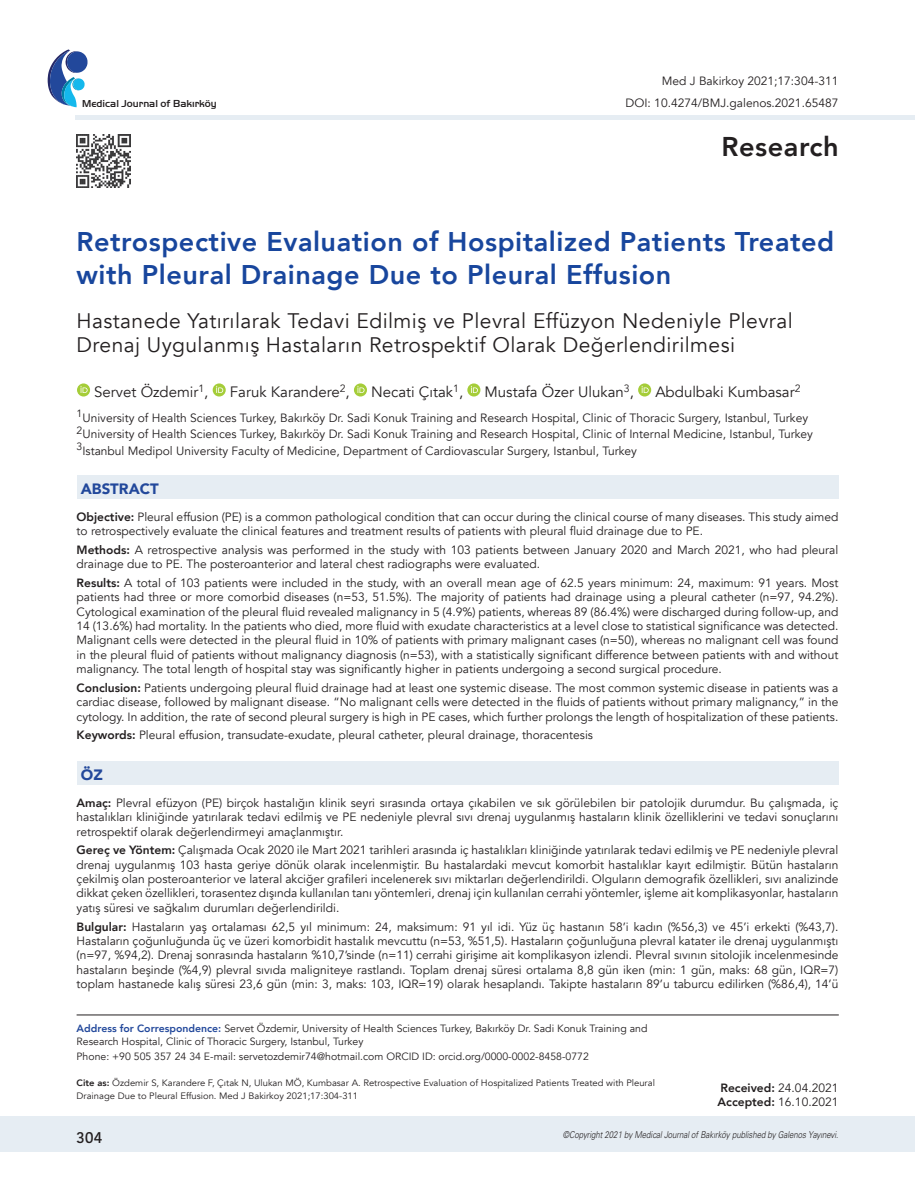
<style>
.page{position:relative;width:915px;height:1191px;background:#fff}
.page>*{position:absolute;margin:0;border:0;box-sizing:border-box;transform-origin:0 0}
.t1{font:800 27.15px "Avenir";letter-spacing:.02em;color:#231f20}
.t2{font:800 27px/32.4px "Avenir";letter-spacing:.02em;color:#18469d}
.t3{font:21px/24px "Avenir";letter-spacing:.02em;color:#231f20}
.t4{font:500 16.5px "Kohinoor Devanagari";color:#231f20}
.t5{font:15px "Avenir";color:#231f20}
.t6{font:900 15px "Avenir";color:#22489b}
.t7{font:12px/14.4px "Avenir";color:#231f20;text-align:justify}
.t8{font:10.5px/12.8px "Avenir";color:#231f20}
.t9{font:500 10.5px "Handel Got D";color:#231f20}
.t10{font:9.45px "Univers Light Ita Tr";letter-spacing:-.005em;color:#231f20;scale:.83 1}
.t11{font:9.3px/13.5px "Avenir";color:#231f20}
.s1{font-weight:800}
.s2{font-weight:800;color:#22489b}
</style>
<div class="page">
<div style="left:0;top:1116px;width:914px;height:35px;background:#e6edf3"></div>
<hr style="left:75px;top:115px;width:839px;height:4px;background:#e6edf3">
<svg style="left:48px;top:49px;width:40px;height:58px"></svg>
<hr style="left:77px;top:1014px;width:761px;height:1px;background:#231f20">
<img style="left:77px;top:134px;width:53px;height:54px">
<svg style="left:77px;top:383px;width:13px;height:13px"></svg>
<svg style="left:80px;top:386px;width:8px;height:7px"></svg>
<svg style="left:212px;top:383px;width:14px;height:13px"></svg>
<svg style="left:216px;top:386px;width:7px;height:7px"></svg>
<svg style="left:354px;top:383px;width:13px;height:13px"></svg>
<svg style="left:357px;top:386px;width:7px;height:7px"></svg>
<svg style="left:467px;top:383px;width:13px;height:13px"></svg>
<svg style="left:470px;top:386px;width:8px;height:7px"></svg>
<svg style="left:638px;top:383px;width:13px;height:13px"></svg>
<svg style="left:641px;top:386px;width:7px;height:7px"></svg>
<div style="left:77px;top:475px;width:761px;height:23px;background:#e6edf3"></div>
<div style="left:77px;top:761px;width:761px;height:23px;background:#e6edf3"></div>
<p class="t9" style="left:82px;top:98px;width:136px">Medical Journal of Bakırköy</p>
<p class="t7" style="left:625px;top:70px;width:214px;line-height:21.9px;text-align:right">Med J Bakirkoy 2021;17:304-311<br>DOI: 10.4274/BMJ.galenos.2021.65487</p>
<h1 class="t1" style="left:721px;top:126px;width:119px">Research</h1>
<h2 class="t2" style="left:77px;top:226px;width:758px">Retrospective Evaluation of Hospitalized Patients Treated with Pleural Drainage Due to Pleural Effusion</h2>
<h3 class="t3" style="left:77px;top:309px;width:717px">Hastanede Yatırılarak Tedavi Edilmiş ve Plevral Effüzyon Nedeniyle Plevral<br>Drenaj Uygulanmış Hastaların Retrospektif Olarak Değerlendirilmesi</h3>
<p class="t5" style="left:94px;top:382px;width:116px">Servet Özdemir<sup>1</sup>,</p>
<p class="t5" style="left:230px;top:382px;width:121px">Faruk Karandere<sup>2</sup>,</p>
<p class="t5" style="left:371px;top:382px;width:93px">Necati Çıtak<sup>1</sup>,</p>
<p class="t5" style="left:484px;top:382px;width:151px">Mustafa Özer Ulukan<sup>3</sup>,</p>
<p class="t5" style="left:655px;top:382px;width:147px">Abdulbaki Kumbasar<sup>2</sup></p>
<p class="t7" style="left:77px;top:409px;width:737px;line-height:16.5px;text-align:left"><sup>1</sup>University of Health Sciences Turkey, Bakırköy Dr. Sadi Konuk Training and Research Hospital, Clinic of Thoracic Surgery, Istanbul, Turkey<br><sup>2</sup>University of Health Sciences Turkey, Bakırköy Dr. Sadi Konuk Training and Research Hospital, Clinic of Internal Medicine, Istanbul, Turkey<br><sup>3</sup>Istanbul Medipol University Faculty of Medicine, Department of Cardiovascular Surgery, Istanbul, Turkey</p>
<p class="t6" style="left:81px;top:476px;width:79px">ABSTRACT</p>
<p class="t7" style="left:77px;top:509px;width:763px"><span class="s1">Objective:</span> Pleural effusion (PE) is a common pathological condition that can occur during the clinical course of many diseases. This study aimed to retrospectively evaluate the clinical features and treatment results of patients with pleural fluid drainage due to PE.</p>
<p class="t7" style="left:77px;top:542px;width:763px"><span class="s1">Methods:</span> A retrospective analysis was performed in the study with 103 patients between January 2020 and March 2021, who had pleural drainage due to PE. The posteroanterior and lateral chest radiographs were evaluated.</p>
<p class="t7" style="left:77px;top:576px;width:763px"><span class="s1">Results:</span> A total of 103 patients were included in the study, with an overall mean age of 62.5 years minimum: 24, maximum: 91 years. Most patients had three or more comorbid diseases (n=53, 51.5%). The majority of patients had drainage using a pleural catheter (n=97, 94.2%).<br>Cytological examination of the pleural fluid revealed malignancy in 5 (4.9%) patients, whereas 89 (86.4%) were discharged during follow-up, and 14 (13.6%) had mortality. In the patients who died, more fluid with exudate characteristics at a level close to statistical significance was detected.<br>Malignant cells were detected in the pleural fluid in 10% of patients with primary malignant cases (n=50), whereas no malignant cell was found in the pleural fluid of patients without malignancy diagnosis (n=53), with a statistically significant difference between patients with and without malignancy. The total length of hospital stay was significantly higher in patients undergoing a second surgical procedure.</p>
<p class="t7" style="left:77px;top:681px;width:763px"><span class="s1">Conclusion:</span> Patients undergoing pleural fluid drainage had at least one systemic disease. The most common systemic disease in patients was a cardiac disease, followed by malignant disease. “No malignant cells were detected in the fluids of patients without primary malignancy,” in the cytology. In addition, the rate of second pleural surgery is high in PE cases, which further prolongs the length of hospitalization of these patients.</p>
<p class="t7" style="left:77px;top:728px;width:517px"><span class="s1">Keywords:</span> Pleural effusion, transudate-exudate, pleural catheter, pleural drainage, thoracentesis</p>
<p class="t6" style="left:81px;top:762px;width:23px">ÖZ</p>
<p class="t7" style="left:77px;top:795px;width:763px"><span class="s1">Amaç:</span> Plevral efüzyon (PE) birçok hastalığın klinik seyri sırasında ortaya çıkabilen ve sık görülebilen bir patolojik durumdur. Bu çalışmada, iç hastalıkları kliniğinde yatırılarak tedavi edilmiş ve PE nedeniyle plevral sıvı drenaj uygulanmış hastaların klinik özelliklerini ve tedavi sonuçlarını retrospektif olarak değerlendirmeyi amaçlanmıştır.</p>
<p class="t7" style="left:77px;top:843px;width:763px"><span class="s1">Gereç ve Yöntem:</span> Çalışmada Ocak 2020 ile Mart 2021 tarihleri arasında iç hastalıkları kliniğinde yatırılarak tedavi edilmiş ve PE nedeniyle plevral drenaj uygulanmış 103 hasta geriye dönük olarak incelenmiştir. Bu hastalardaki mevcut komorbit hastalıklar kayıt edilmiştir. Bütün hastaların çekilmiş olan posteroanterior ve lateral akciğer grafileri incelenerek sıvı miktarları değerlendirildi. Olguların demografik özellikleri, sıvı analizinde dikkat çeken özellikleri, torasentez dışında kullanılan tanı yöntemleri, drenaj için kullanılan cerrahi yöntemler, işleme ait komplikasyonlar, hastaların yatış süresi ve sağkalım durumları değerlendirildi.</p>
<p class="t7" style="left:77px;top:919px;width:763px"><span class="s1">Bulgular:</span> Hastaların yaş ortalaması 62,5 yıl minimum: 24, maksimum: 91 yıl idi. Yüz üç hastanın 58’i kadın (%56,3) ve 45’i erkekti (%43,7).<br>Hastaların çoğunluğunda üç ve üzeri komorbidit hastalık mevcuttu (n=53, %51,5). Hastaların çoğunluğuna plevral katater ile drenaj uygulanmıştı (n=97, %94,2). Drenaj sonrasında hastaların %10,7’sinde (n=11) cerrahi girişime ait komplikasyon izlendi. Plevral sıvının sitolojik incelenmesinde hastaların beşinde (%4,9) plevral sıvıda maligniteye rastlandı. Toplam drenaj süresi ortalama 8,8 gün iken (min: 1 gün, maks: 68 gün, IQR=7) toplam hastanede kalış süresi 23,6 gün (min: 3, maks: 103, IQR=19) olarak hesaplandı. Takipte hastaların 89’u taburcu edilirken (%86,4), 14’ü</p>
<p class="t8" style="left:77px;top:1022px;width:572px"><span class="s2">Address for Correspondence:</span> Servet Özdemir, University of Health Sciences Turkey, Bakırköy Dr. Sadi Konuk Training and<br>Research Hospital, Clinic of Thoracic Surgery, Istanbul, Turkey</p>
<p class="t8" style="left:77px;top:1050px;width:513px">Phone: +90 505 357 24 34 E-mail: servetozdemir74@hotmail.com ORCID ID: orcid.org/0000-0002-8458-0772</p>
<p class="t11" style="left:77px;top:1076px;width:579px"><span class="s1">Cite as:</span> Özdemir S, Karandere F, Çıtak N, Ulukan MÖ, Kumbasar A. Retrospective Evaluation of Hospitalized Patients Treated with Pleural<br>Drainage Due to Pleural Effusion. Med J Bakirkoy 2021;17:304-311</p>
<p class="t7" style="left:717px;top:1080px;width:122px"><span class="s1">Received:</span> 24.04.2021<br><span class="s1">Accepted:</span> 16.10.2021</p>
<h3 class="t4" style="left:77px;top:1127px;width:27px">304</h3>
<p class="t10" style="left:562px;top:1128px;width:333px">©Copyright 2021 by Medical Journal of Bakırköy published by Galenos Yayınevi.</p>
</div>
